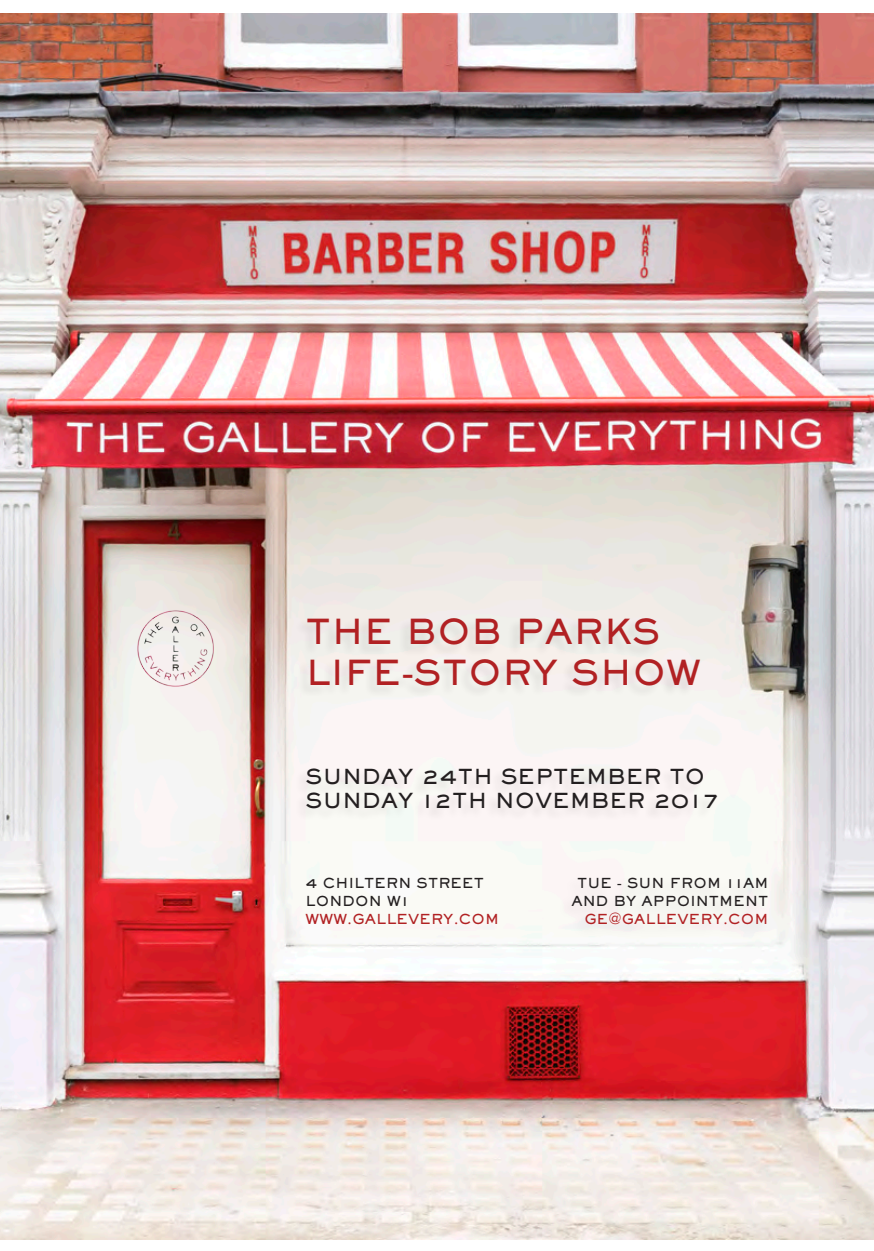
<style>
.page{position:relative;width:874px;height:1251px;background:#fff}
.page>*{position:absolute;margin:0;border:0;box-sizing:border-box;transform-origin:0 0}
.t1{font:33.75px/40.5px "Sackers Gothic Heavy AT";letter-spacing:.01em;color:#b12123}
.t2{font:20.25px/24.3px "Sackers Gothic Heavy AT";letter-spacing:.01em;color:#231f20}
.t3{font:13.5px/18px "Sackers Gothic Heavy AT";letter-spacing:.01em;color:#231f20;text-align:right}
.s1{color:#b12123}
.s2{font-family:"Century Gothic";font-size:15.3px;color:#b12123}
</style>
<div class="page">
<img style="left:0;top:14px;width:874px;height:1224px">
<div style="left:294px;top:618px;width:422px;height:202px;background:#231f20;opacity:.11"></div>
<img style="left:132px;top:605px;width:88px;height:85px">
<div style="left:556px;top:873px;width:214px;height:68px;background:#f7f5f2"></div>
<p class="t1" style="left:306px;top:610px;width:397px">THE BOB PARKS<br>LIFE-STORY SHOW</p>
<p class="t2" style="left:306px;top:763px;width:416px">SUNDAY 24TH SEPTEMBER TO<br>SUNDAY 12TH NOVEMBER 2017</p>
<p class="t3" style="left:306px;top:873px;width:195px;text-align:left">4 CHILTERN STREET<br>LONDON W1<br><span class="s1">WWW.GALLEVERY.COM</span></p>
<p class="t3" style="left:571px;top:873px;width:199px">TUE - SUN FROM 11AM<br>AND BY APPOINTMENT<br><span class="s1">GE</span><span class="s2">@</span><span class="s1">GALLEVERY.COM</span></p>
</div>
